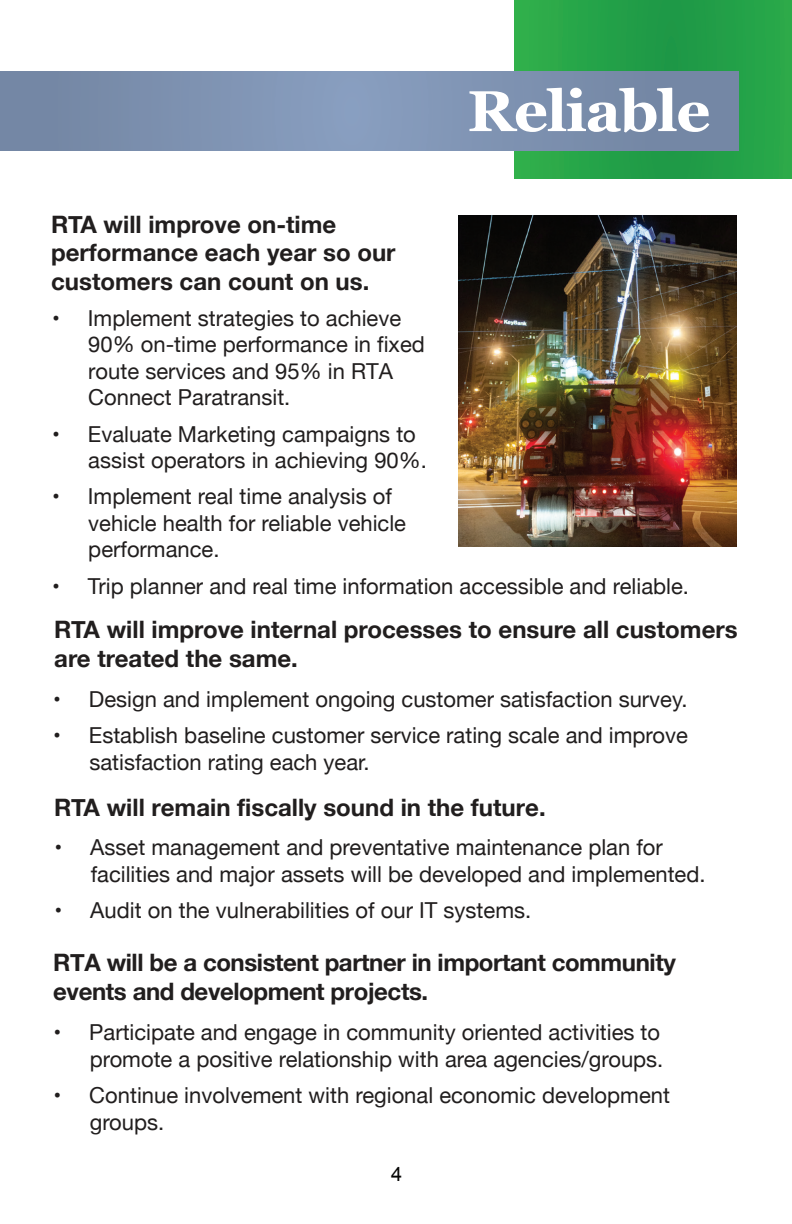
<style>
.page{position:relative;width:792px;height:1224px;background:#fff}
.page>*{position:absolute;margin:0;border:0;box-sizing:border-box;transform-origin:0 0}
.t1{font:700 57.4px "Georgia";letter-spacing:-.025em;color:#fff;scale:1.05 1}
.t2{font:700 24px/28.8px "Helvetica Neue";color:#211e1e}
.t3{font:22px/26.4px "Helvetica Neue";color:#211e1e}
.t4{font:20px "Arial";color:#050504}
</style>
<div class="page">
<div style="left:514px;top:0;width:278px;height:179px;background:#24a349"></div>
<svg style="left:0;top:71px;width:739px;height:79px;background:#7c90af"></svg>
<img style="left:458px;top:216px;width:279px;height:330px">
<h1 class="t1" style="left:467px;top:68px;width:233px">Reliable</h1>
<p class="t2" style="left:51px;top:210px;width:346px">RTA will improve on-time performance each year so our customers can count on us.</p>
<p class="t3" style="left:88px;top:306px;width:338px;text-indent:-36px">• Implement strategies to achieve<br>90% on-time performance in fixed route services and 95% in RTA<br>Connect Paratransit.</p>
<p class="t3" style="left:88px;top:422px;width:340px;text-indent:-36px">• Evaluate Marketing campaigns to assist operators in achieving 90%.</p>
<p class="t3" style="left:88px;top:485px;width:319px;text-indent:-36px">• Implement real time analysis of vehicle health for reliable vehicle performance.</p>
<p class="t3" style="left:52px;top:574px;width:638px">• Trip planner and real time information accessible and reliable.</p>
<p class="t2" style="left:54px;top:616px;width:685px">RTA will improve internal processes to ensure all customers are treated the same.</p>
<p class="t3" style="left:53px;top:687px;width:636px">• Design and implement ongoing customer satisfaction survey.</p>
<p class="t3" style="left:89px;top:723px;width:600px;text-indent:-36px">• Establish baseline customer service rating scale and improve satisfaction rating each year.</p>
<p class="t2" style="left:54px;top:794px;width:493px">RTA will remain fiscally sound in the future.</p>
<p class="t3" style="left:91px;top:835px;width:616px;text-indent:-36px">• Asset management and preventative maintenance plan for facilities and major assets will be developed and implemented.</p>
<p class="t3" style="left:55px;top:898px;width:478px">• Audit on the vulnerabilities of our IT systems.</p>
<p class="t2" style="left:53px;top:949px;width:624px">RTA will be a consistent partner in important community events and development projects.</p>
<p class="t3" style="left:54px;top:1021px;width:611px;text-align:right">• Participate and engage in community oriented activities to promote a positive relationship with area agencies/groups.</p>
<p class="t3" style="left:90px;top:1083px;width:582px;text-indent:-36px">• Continue involvement with regional economic development groups.</p>
<p class="t4" style="left:391px;top:1161px;width:13px">4</p>
</div>
